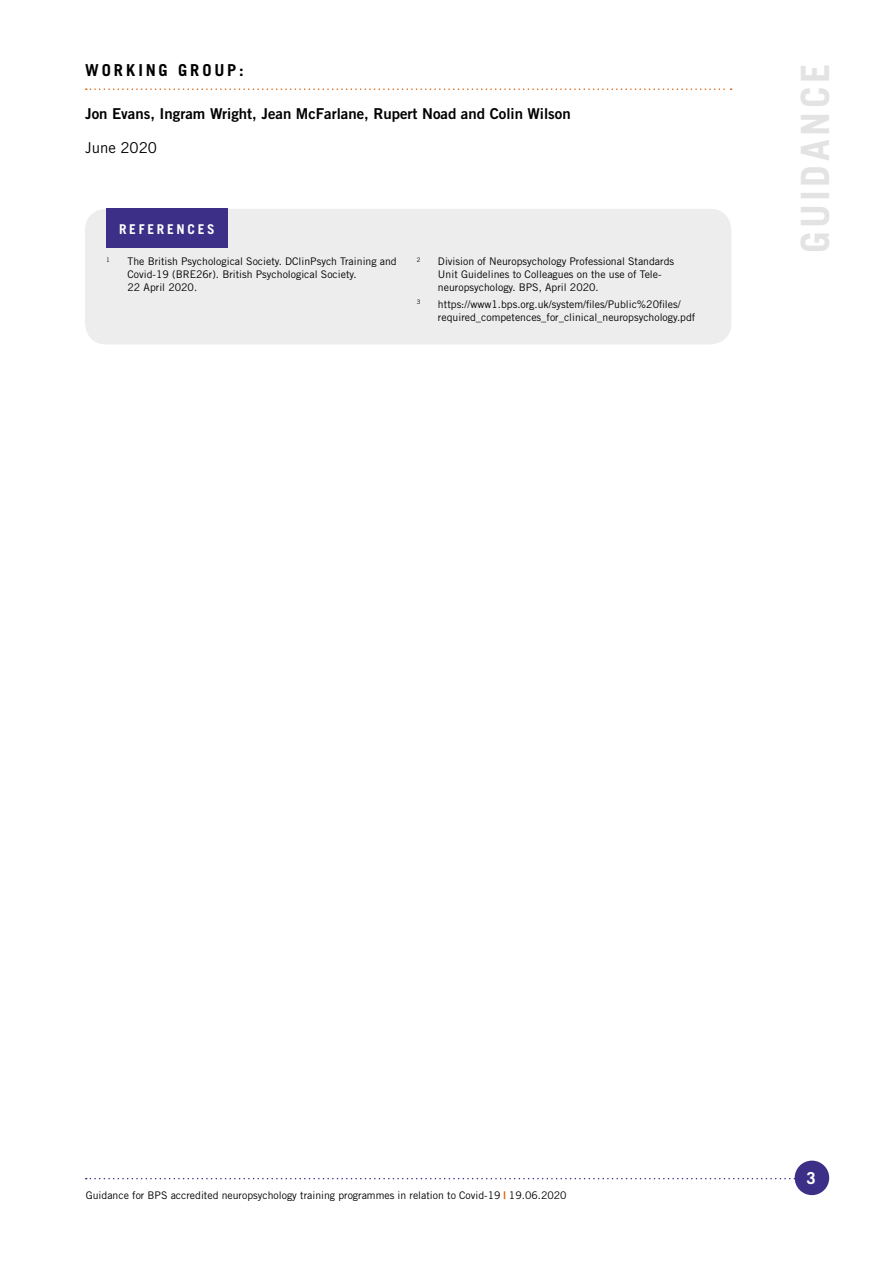
<style>
.page{position:relative;width:893px;height:1263px;background:#fff}
.page>*{position:absolute;margin:0;border:0;box-sizing:border-box;transform-origin:0 0}
.t1{font:700 39px "Trade Gothic LT Std";letter-spacing:.09em;color:#e3e3e3}
.t2{font:700 16.5px "Trade Gothic LT Std";letter-spacing:.175em;color:#000}
.t3{font:700 16.5px "Trade Gothic LT Std";color:#fff}
.t4{font:15px "Trade Gothic LT Std Bd 2";color:#000}
.t5{font:15px "Trade Gothic LT Std";color:#000}
.t6{font:700 13.5px "Trade Gothic LT Std";letter-spacing:.2em;color:#fff}
.t7{font:10.5px/12.8px "Trade Gothic LT Std";color:#000}
.t8{font:6.15px "Trade Gothic LT Std";color:#000}
.s1{font-weight:700;color:#da5f06}
</style>
<div class="page">
<svg style="left:86px;top:1178px;width:709px;height:1px"></svg>
<div style="left:795px;top:1160px;width:34px;height:35px;background:#3c2f88;border-radius:50%"></div>
<svg style="left:86px;top:88px;width:646px;height:2px"></svg>
<div style="left:85px;top:209px;width:646px;height:135px;background:#ededed;border-radius:21px"></div>
<div style="left:106px;top:209px;width:121px;height:39px;background:#3c2f88"></div>
<h2 class="t2" style="left:85px;top:60px;width:160px">WORKING GROUP:</h2>
<h3 class="t4" style="left:85px;top:104px;width:487px">Jon Evans, Ingram Wright, Jean McFarlane, Rupert Noad and Colin Wilson</h3>
<h3 class="t5" style="left:85px;top:139px;width:74px">June 2020</h3>
<p class="t6" style="left:119px;top:221px;width:97px">REFERENCES</p>
<p class="t8" style="left:106px;top:256px;width:5px">1</p>
<p class="t7" style="left:128px;top:255px;width:271px">The British Psychological Society. DClinPsych Training and<br>Covid-19 (BRE26r). British Psychological Society.<br>22 April 2020.</p>
<p class="t8" style="left:417px;top:256px;width:5px">2</p>
<p class="t7" style="left:438px;top:255px;width:238px">Division of Neuropsychology Professional Standards<br>Unit Guidelines to Colleagues on the use of Tele&shy;neuropsychology. BPS, April 2020.</p>
<p class="t8" style="left:417px;top:298px;width:5px">3</p>
<p class="t7" style="left:438px;top:298px;width:259px">https://www1.bps.org.uk/system/files/Public%20files/ required_competences_for_clinical_neuropsychology.pdf</p>
<h1 class="t1" style="left:791px;top:253px;width:190px;rotate:-90deg">GUIDANCE</h1>
<p class="t7" style="left:86px;top:1189px;width:482px">Guidance for BPS accredited neuropsychology training programmes in relation to Covid-19 <span class="s1">|</span> 19.06.2020</p>
<h2 class="t3" style="left:807px;top:1168px;width:11px">3</h2>
</div>
